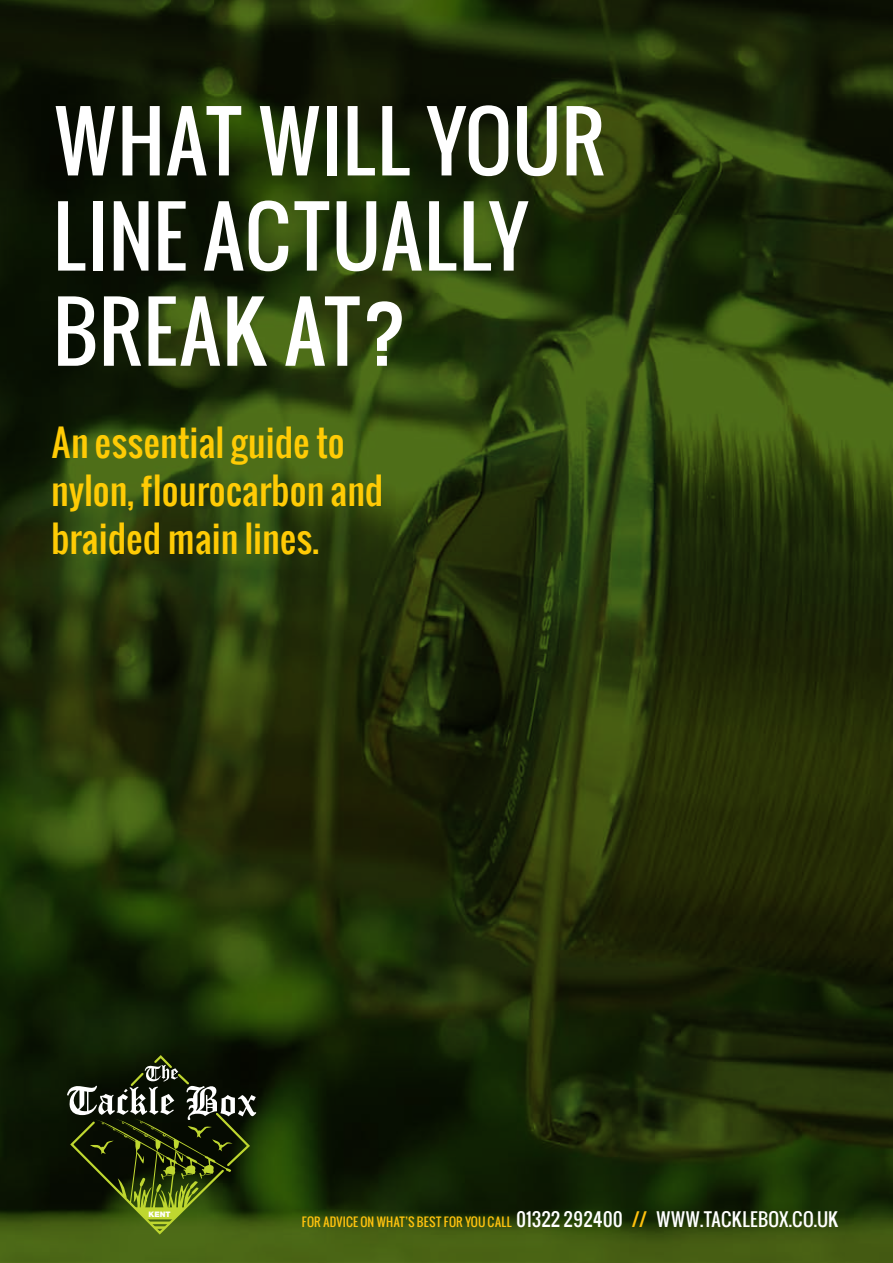
<style>
.page{position:relative;width:893px;height:1263px;background:#fff}
.page>*{position:absolute;margin:0;border:0;box-sizing:border-box;transform-origin:0 0}
.t1{font:79.35px/95.1px "Oswald";color:#fff}
.t2{font:36px/48px "Oswald";color:#ffcb05}
.t3{font:12px "Oswald";color:#ffc20e}
.t4{font:900 7.65px "Helvetica Neue LT Std";color:#fff}
.s1{font-size:18px;color:#fff}
.s2{font-size:18px}
</style>
<div class="page">
<img style="left:0;top:0;width:893px;height:1263px">
<svg style="left:67px;top:1055px;width:189px;height:179px;background:#313d18"></svg>
<h1 class="t1" style="left:53px;top:92px;width:555px">WHAT WILL YOUR<br>LINE ACTUALLY<br>BREAK AT?</h1>
<h2 class="t2" style="left:51px;top:417px;width:334px">An essential guide to nylon, flourocarbon and braided main lines.</h2>
<p class="t4" style="left:148px;top:1209px;width:24px">KENT</p>
<p class="t3" style="left:302px;top:1213px;width:539px">FOR ADVICE ON WHAT’S BEST FOR YOU CALL <span class="s1">01322 292400</span> <span class="s2">//</span> <span class="s1">www.tacklebox.co.uk</span></p>
</div>
